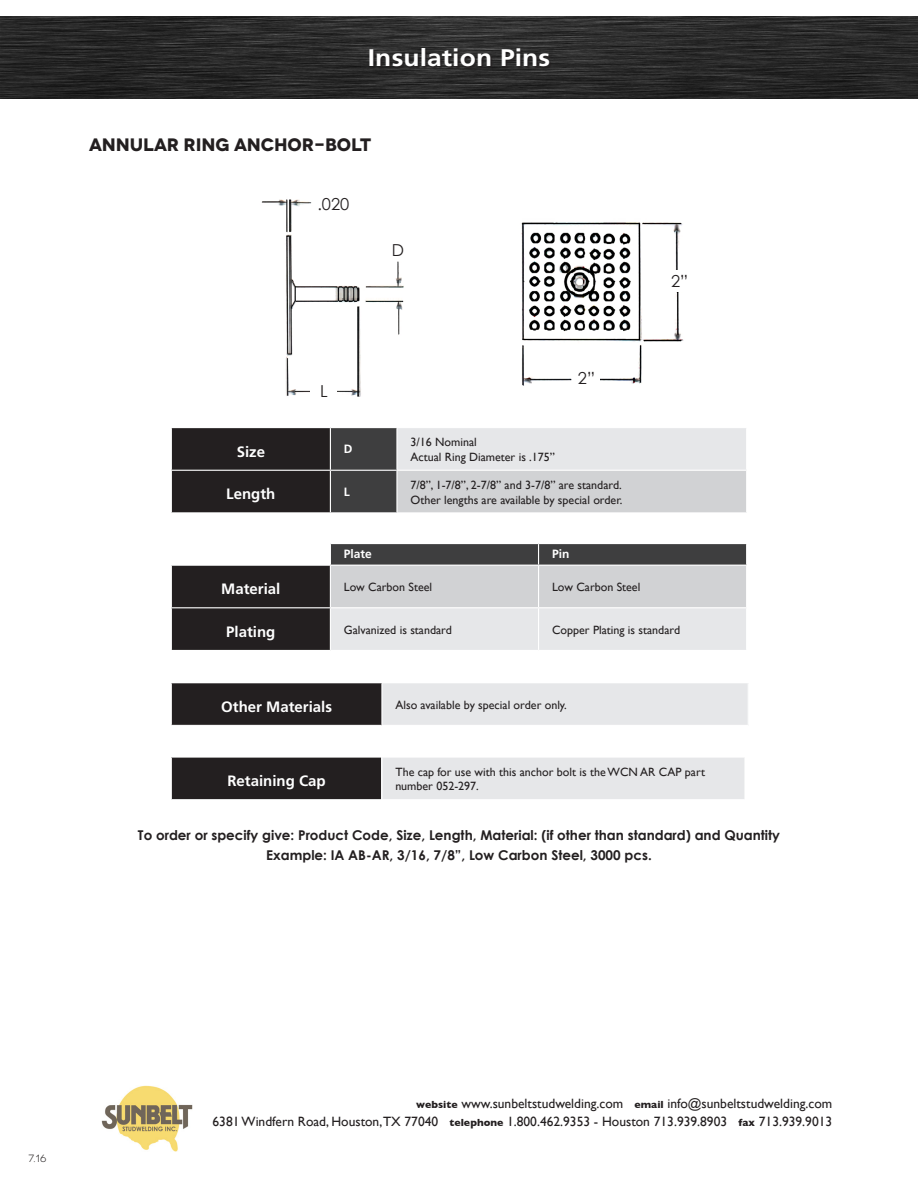
<style>
.page{position:relative;width:918px;height:1188px;background:#fff}
.page>*{position:absolute;margin:0;border:0;box-sizing:border-box;transform-origin:0 0}
.t1{font:700 24px "Frutiger LT Std";letter-spacing:.005em;color:#fff;scale:1.1 1}
.t2{font:700 18px "Novecentowide";letter-spacing:-.01em;color:#231f20}
.t3{font:16.5px "Century Gothic";color:#231f20}
.t4{font:700 15px "Frutiger LT Std";color:#fff}
.t5{font:13.5px/18px "Gill Sans";color:#231f20;text-align:right}
.t6{font:700 13.5px/19.5px "Century Gothic";color:#231f20;text-align:center}
.t7{font:12px/14.4px "Gill Sans";color:#231f20}
.t8{font:700 12px "Frutiger LT Std";color:#fff}
.t9{font:10.5px "Novecentowide";color:#231f20}
.s1{font-weight:700;font-size:10.5px}
</style>
<div class="page">
<img style="left:261px;top:199px;width:143px;height:198px">
<img style="left:521px;top:222px;width:163px;height:164px">
<svg style="left:172px;top:428px;width:224px;height:84px;background:#2c292a"></svg>
<div style="left:397px;top:428px;width:350px;height:42px;background:#e6e7e9"></div>
<div style="left:397px;top:470px;width:350px;height:43px;background:#d1d2d4"></div>
<hr style="left:746px;top:428px;width:1px;height:42px;background:#fff">
<hr style="left:171px;top:470px;width:159px;height:1px;background:#fff">
<hr style="left:330px;top:470px;width:67px;height:1px;background:#fff">
<hr style="left:397px;top:470px;width:350px;height:1px;background:#fff">
<hr style="left:746px;top:471px;width:1px;height:41px;background:#fff">
<hr style="left:397px;top:512px;width:350px;height:1px;background:#fff">
<hr style="left:330px;top:428px;width:1px;height:42px;background:#fff">
<hr style="left:396px;top:428px;width:2px;height:42px;background:#fff">
<hr style="left:330px;top:471px;width:1px;height:41px;background:#fff">
<hr style="left:396px;top:471px;width:2px;height:41px;background:#fff">
<svg style="left:171px;top:544px;width:576px;height:106px;background:#a0a0a1"></svg>
<hr style="left:171px;top:565px;width:159px;height:1px;background:#fff">
<hr style="left:330px;top:565px;width:209px;height:1px;background:#fff">
<hr style="left:539px;top:565px;width:208px;height:1px;background:#fff">
<div style="left:171px;top:683px;width:211px;height:42px;background:#231f20"></div>
<div style="left:382px;top:683px;width:366px;height:42px;background:#e6e7e9"></div>
<hr style="left:171px;top:683px;width:1px;height:42px;background:#fff">
<hr style="left:381px;top:683px;width:2px;height:42px;background:#fff">
<div style="left:171px;top:757px;width:211px;height:43px;background:#231f20"></div>
<div style="left:382px;top:757px;width:363px;height:43px;background:#e6e7e9"></div>
<hr style="left:382px;top:756px;width:364px;height:2px;background:#fff">
<hr style="left:744px;top:758px;width:2px;height:41px;background:#fff">
<hr style="left:382px;top:799px;width:364px;height:1px;background:#fff">
<hr style="left:171px;top:756px;width:211px;height:2px;background:#fff">
<hr style="left:171px;top:758px;width:1px;height:41px;background:#fff">
<hr style="left:381px;top:758px;width:2px;height:41px;background:#fff">
<hr style="left:171px;top:799px;width:211px;height:1px;background:#fff">
<div style="left:573px;top:367px;width:27px;height:22px;background:#fff"></div>
<div style="left:385px;top:239px;width:26px;height:22px;background:#fff"></div>
<div style="left:311px;top:380px;width:26px;height:21px;background:#fff"></div>
<div style="left:313px;top:192px;width:41px;height:23px;background:#fff"></div>
<div style="left:667px;top:270px;width:26px;height:22px;background:#fff"></div>
<img style="left:101px;top:1085px;width:92px;height:66px">
<img style="left:0;top:16px;width:918px;height:82px">
<div style="left:370px;top:48px;width:182px;height:21px;background:#231f20;opacity:.75"></div>
<h1 class="t1" style="left:368px;top:44px;width:167px">Insulation Pins</h1>
<h2 class="t2" style="left:89px;top:134px;width:283px">ANNULAR RING ANCHOR-BOLT</h2>
<h3 class="t3" style="left:317px;top:192px;width:33px">.020</h3>
<h3 class="t3" style="left:392px;top:238px;width:14px">D</h3>
<h3 class="t3" style="left:320px;top:379px;width:9px">L</h3>
<h3 class="t3" style="left:578px;top:367px;width:19px">2”</h3>
<p class="t4" style="left:237px;top:443px;width:30px">Size</p>
<p class="t8" style="left:344px;top:442px;width:10px">D</p>
<p class="t7" style="left:410px;top:435px;width:146px">3/16 Nominal<br>Actual Ring Diameter is .175”</p>
<p class="t4" style="left:226px;top:485px;width:51px">Length</p>
<p class="t8" style="left:344px;top:484px;width:7px">L</p>
<p class="t7" style="left:410px;top:478px;width:214px">7/8”, 1-7/8”, 2-7/8” and 3-7/8” are standard.<br>Other lengths are available by special order.</p>
<p class="t8" style="left:344px;top:547px;width:30px">Plate</p>
<p class="t8" style="left:552px;top:547px;width:19px">Pin</p>
<h3 class="t3" style="left:671px;top:270px;width:19px">2”</h3>
<p class="t4" style="left:221px;top:580px;width:61px">Material</p>
<p class="t7" style="left:344px;top:580px;width:90px">Low Carbon Steel</p>
<p class="t7" style="left:552px;top:580px;width:90px">Low Carbon Steel</p>
<p class="t4" style="left:226px;top:623px;width:51px">Plating</p>
<p class="t7" style="left:344px;top:623px;width:110px">Galvanized is standard</p>
<p class="t7" style="left:552px;top:623px;width:130px">Copper Plating is standard</p>
<p class="t4" style="left:221px;top:698px;width:112px">Other Materials</p>
<p class="t7" style="left:395px;top:697px;width:173px">Also available by special order only.</p>
<p class="t4" style="left:227px;top:772px;width:100px">Retaining Cap</p>
<p class="t7" style="left:395px;top:765px;width:311px">The cap for use with this anchor bolt is the WCN AR CAP part number 052-297.</p>
<p class="t6" style="left:138px;top:825px;width:644px">To order or specify give: Product Code, Size, Length, Material: (if other than standard) and Quantity<br>Example: IA AB-AR, 3/16, 7/8”, Low Carbon Steel, 3000 pcs.</p>
<p class="t9" style="left:28px;top:1153px;width:19px">7.16</p>
<p class="t5" style="left:213px;top:1095px;width:621px"><span class="s1">website</span> www.sunbeltstudwelding.com <span class="s1">email</span> info@sunbeltstudwelding.com<br>6381 Windfern Road, Houston,TX 77040 <span class="s1">telephone</span> 1.800.462.9353 - Houston 713.939.8903 <span class="s1">fax</span> 713.939.9013</p>
</div>
